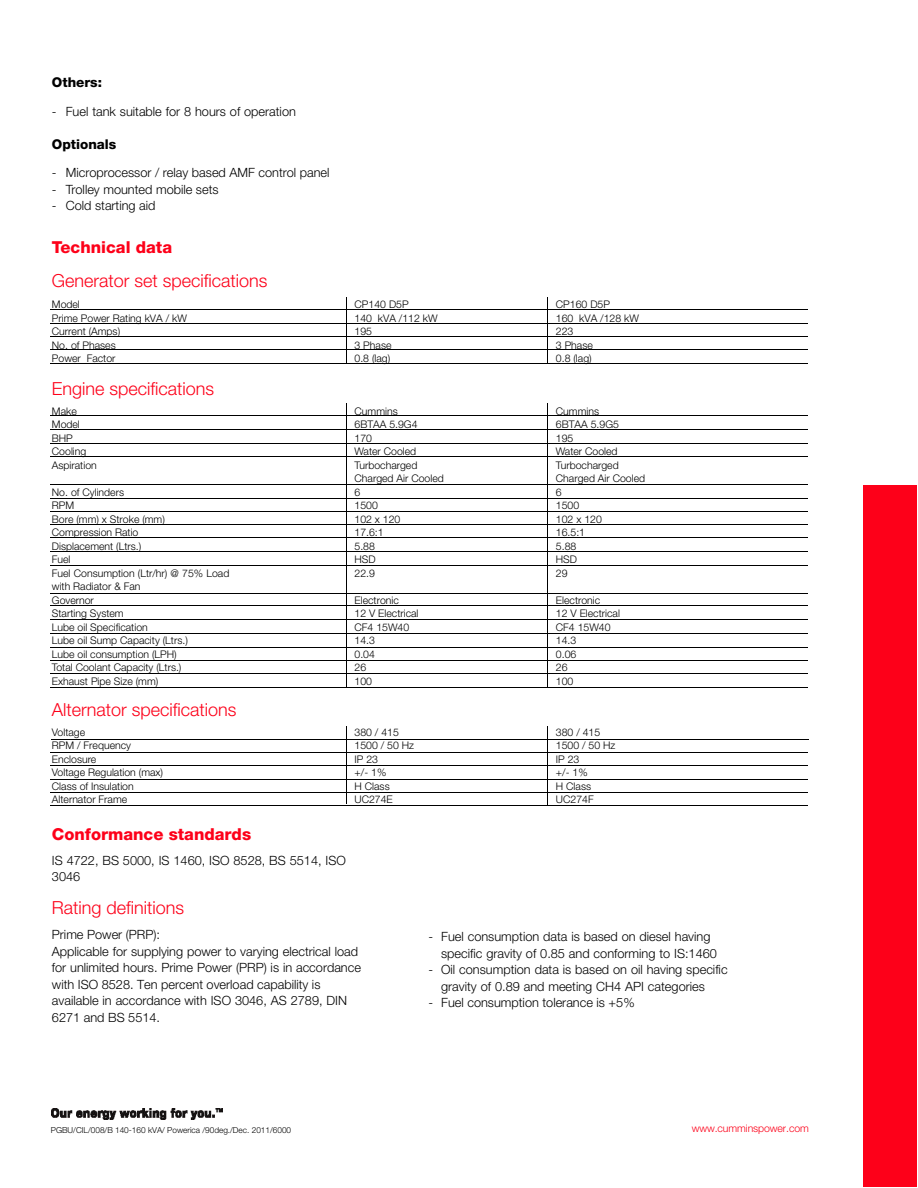
<style>
.page{position:relative;width:918px;height:1188px;background:#fff}
.page>*{position:absolute;margin:0;border:0;box-sizing:border-box;transform-origin:0 0}
.t1{font:300 18px "Helvetica Neue LT";color:#fd0019}
.t2{font:800 16.5px "Helvetica Neue LT";color:#fd0019}
.t3{font:800 13.5px "Helvetica Neue LT";color:#000}
.t4{font:300 12.75px/16.5px "Helvetica Neue LT";color:#000}
.t5{font:300 10.5px/13.5px "Helvetica Neue LT";color:#000}
.t6{font:300 10.5px "Helvetica Neue LT";letter-spacing:-.01em;color:#fd0019}
.t7{font:300 8.25px "Helvetica Neue LT";color:#000}
</style>
<div class="page">
<div style="left:863px;top:485px;width:54px;height:702px;background:#fd0019"></div>
<img style="left:51px;top:1109px;width:172px;height:10px">
<hr style="left:50px;top:309px;width:758px;height:1px;background:#000">
<hr style="left:346px;top:297px;width:1px;height:67px;background:#000">
<hr style="left:50px;top:323px;width:758px;height:1px;background:#000">
<hr style="left:50px;top:336px;width:758px;height:1px;background:#000">
<hr style="left:50px;top:350px;width:758px;height:1px;background:#000">
<hr style="left:346px;top:404px;width:1px;height:283px;background:#000">
<hr style="left:346px;top:726px;width:1px;height:78px;background:#000">
<hr style="left:50px;top:443px;width:758px;height:1px;background:#000">
<hr style="left:50px;top:456px;width:758px;height:1px;background:#000">
<hr style="left:50px;top:498px;width:758px;height:1px;background:#000">
<hr style="left:50px;top:687px;width:758px;height:1px;background:#000">
<hr style="left:50px;top:512px;width:758px;height:1px;background:#000">
<hr style="left:50px;top:484px;width:758px;height:1px;background:#000">
<hr style="left:50px;top:525px;width:758px;height:1px;background:#000">
<hr style="left:50px;top:537px;width:758px;height:1px;background:#000">
<hr style="left:50px;top:551px;width:758px;height:1px;background:#000">
<hr style="left:50px;top:565px;width:758px;height:1px;background:#000">
<hr style="left:50px;top:593px;width:758px;height:1px;background:#000">
<hr style="left:50px;top:606px;width:758px;height:1px;background:#000">
<hr style="left:50px;top:620px;width:758px;height:1px;background:#000">
<hr style="left:50px;top:633px;width:758px;height:1px;background:#000">
<hr style="left:50px;top:647px;width:758px;height:1px;background:#000">
<hr style="left:50px;top:660px;width:758px;height:1px;background:#000">
<hr style="left:50px;top:673px;width:758px;height:1px;background:#000">
<hr style="left:50px;top:765px;width:758px;height:1px;background:#000">
<hr style="left:50px;top:779px;width:758px;height:1px;background:#000">
<hr style="left:50px;top:792px;width:758px;height:1px;background:#000">
<hr style="left:50px;top:805px;width:758px;height:1px;background:#000">
<hr style="left:50px;top:752px;width:758px;height:1px;background:#000">
<hr style="left:548px;top:298px;width:1px;height:66px;background:#000">
<hr style="left:547px;top:404px;width:1px;height:284px;background:#000">
<hr style="left:547px;top:726px;width:1px;height:78px;background:#000">
<hr style="left:50px;top:416px;width:758px;height:1px;background:#000">
<hr style="left:50px;top:429px;width:758px;height:1px;background:#000">
<hr style="left:50px;top:363px;width:758px;height:1px;background:#000">
<hr style="left:51px;top:739px;width:757px;height:1px;background:#000">
<p class="t3" style="left:52px;top:78px;width:52px">Others:</p>
<p class="t4" style="left:52px;top:104px;width:246px">- Fuel tank suitable for 8 hours of operation</p>
<p class="t3" style="left:52px;top:139px;width:66px">Optionals</p>
<p class="t4" style="left:52px;top:166px;width:279px">- Microprocessor / relay based AMF control panel</p>
<p class="t4" style="left:52px;top:182px;width:168px">- Trolley mounted mobile sets</p>
<p class="t4" style="left:52px;top:199px;width:105px">- Cold starting aid</p>
<h2 class="t2" style="left:52px;top:241px;width:122px">Technical data</h2>
<h1 class="t1" style="left:52px;top:274px;width:217px">Generator set specifications</h1>
<p class="t5" style="left:52px;top:299px;width:30px">Model</p>
<p class="t5" style="left:355px;top:299px;width:56px">CP140 D5P</p>
<p class="t5" style="left:556px;top:299px;width:56px">CP160 D5P</p>
<p class="t5" style="left:52px;top:312px;width:136px">Prime Power Rating kVA / kW</p>
<p class="t5" style="left:355px;top:312px;width:85px">140 kVA /112 kW</p>
<p class="t5" style="left:556px;top:312px;width:85px">160 kVA /128 kW</p>
<p class="t5" style="left:52px;top:326px;width:70px">Current (Amps)</p>
<p class="t5" style="left:355px;top:326px;width:19px">195</p>
<p class="t5" style="left:556px;top:326px;width:19px">223</p>
<p class="t5" style="left:52px;top:339px;width:65px">No. of Phases</p>
<p class="t5" style="left:355px;top:339px;width:38px">3 Phase</p>
<p class="t5" style="left:556px;top:339px;width:38px">3 Phase</p>
<p class="t5" style="left:52px;top:353px;width:65px">Power Factor</p>
<p class="t5" style="left:355px;top:353px;width:37px">0.8 (lag)</p>
<p class="t5" style="left:556px;top:353px;width:37px">0.8 (lag)</p>
<h1 class="t1" style="left:52px;top:382px;width:164px">Engine specifications</h1>
<p class="t5" style="left:52px;top:405px;width:26px">Make</p>
<p class="t5" style="left:355px;top:405px;width:45px">Cummins</p>
<p class="t5" style="left:556px;top:405px;width:45px">Cummins</p>
<p class="t5" style="left:52px;top:419px;width:30px">Model</p>
<p class="t5" style="left:355px;top:419px;width:65px">6BTAA 5.9G4</p>
<p class="t5" style="left:556px;top:419px;width:65px">6BTAA 5.9G5</p>
<p class="t5" style="left:52px;top:432px;width:23px">BHP</p>
<p class="t5" style="left:355px;top:432px;width:19px">170</p>
<p class="t5" style="left:556px;top:432px;width:19px">195</p>
<p class="t5" style="left:52px;top:446px;width:36px">Cooling</p>
<p class="t5" style="left:355px;top:446px;width:63px">Water Cooled</p>
<p class="t5" style="left:556px;top:446px;width:63px">Water Cooled</p>
<p class="t5" style="left:52px;top:459px;width:46px">Aspiration</p>
<p class="t5" style="left:355px;top:459px;width:64px">Turbocharged</p>
<p class="t5" style="left:556px;top:459px;width:64px">Turbocharged</p>
<p class="t5" style="left:355px;top:473px;width:91px">Charged Air Cooled</p>
<p class="t5" style="left:556px;top:473px;width:91px">Charged Air Cooled</p>
<p class="t5" style="left:52px;top:486px;width:74px">No. of Cylinders</p>
<p class="t5" style="left:355px;top:486px;width:7px">6</p>
<p class="t5" style="left:556px;top:486px;width:7px">6</p>
<p class="t5" style="left:52px;top:500px;width:24px">RPM</p>
<p class="t5" style="left:355px;top:500px;width:25px">1500</p>
<p class="t5" style="left:556px;top:500px;width:25px">1500</p>
<p class="t5" style="left:52px;top:513px;width:115px">Bore (mm) x Stroke (mm)</p>
<p class="t5" style="left:355px;top:513px;width:47px">102 x 120</p>
<p class="t5" style="left:556px;top:513px;width:47px">102 x 120</p>
<p class="t5" style="left:52px;top:527px;width:88px">Compression Ratio</p>
<p class="t5" style="left:355px;top:527px;width:31px">17.6:1</p>
<p class="t5" style="left:556px;top:527px;width:31px">16.5:1</p>
<p class="t5" style="left:52px;top:540px;width:91px">Displacement (Ltrs.)</p>
<p class="t5" style="left:355px;top:540px;width:22px">5.88</p>
<p class="t5" style="left:556px;top:540px;width:22px">5.88</p>
<p class="t5" style="left:52px;top:554px;width:20px">Fuel</p>
<p class="t5" style="left:355px;top:554px;width:23px">HSD</p>
<p class="t5" style="left:556px;top:554px;width:23px">HSD</p>
<p class="t5" style="left:52px;top:567px;width:179px">Fuel Consumption (Ltr/hr) @ 75% Load</p>
<p class="t5" style="left:355px;top:567px;width:22px">22.9</p>
<p class="t5" style="left:556px;top:567px;width:13px">29</p>
<p class="t5" style="left:52px;top:581px;width:90px">with Radiator &amp; Fan<br>Governor</p>
<p class="t5" style="left:355px;top:594px;width:46px">Electronic</p>
<p class="t5" style="left:556px;top:594px;width:46px">Electronic</p>
<p class="t5" style="left:52px;top:608px;width:73px">Starting System</p>
<p class="t5" style="left:355px;top:608px;width:66px">12 V Electrical</p>
<p class="t5" style="left:556px;top:608px;width:66px">12 V Electrical</p>
<p class="t5" style="left:52px;top:621px;width:97px">Lube oil Specification</p>
<p class="t5" style="left:355px;top:621px;width:56px">CF4 15W40</p>
<p class="t5" style="left:556px;top:621px;width:56px">CF4 15W40</p>
<p class="t5" style="left:52px;top:635px;width:137px">Lube oil Sump Capacity (Ltrs.)</p>
<p class="t5" style="left:355px;top:635px;width:22px">14.3</p>
<p class="t5" style="left:556px;top:635px;width:22px">14.3</p>
<p class="t5" style="left:52px;top:648px;width:126px">Lube oil consumption (LPH)</p>
<p class="t5" style="left:355px;top:648px;width:22px">0.04</p>
<p class="t5" style="left:556px;top:648px;width:22px">0.06</p>
<p class="t5" style="left:52px;top:662px;width:131px">Total Coolant Capacity (Ltrs.)</p>
<p class="t5" style="left:355px;top:662px;width:13px">26</p>
<p class="t5" style="left:556px;top:662px;width:13px">26</p>
<p class="t5" style="left:52px;top:675px;width:108px">Exhaust Pipe Size (mm)</p>
<p class="t5" style="left:355px;top:675px;width:19px">100</p>
<p class="t5" style="left:556px;top:675px;width:19px">100</p>
<h1 class="t1" style="left:52px;top:703px;width:186px">Alternator specifications</h1>
<p class="t5" style="left:52px;top:726px;width:35px">Voltage</p>
<p class="t5" style="left:355px;top:726px;width:46px">380 / 415</p>
<p class="t5" style="left:556px;top:726px;width:46px">380 / 415</p>
<p class="t5" style="left:52px;top:740px;width:81px">RPM / Frequency</p>
<p class="t5" style="left:355px;top:740px;width:61px">1500 / 50 Hz</p>
<p class="t5" style="left:556px;top:740px;width:61px">1500 / 50 Hz</p>
<p class="t5" style="left:52px;top:753px;width:46px">Enclosure</p>
<p class="t5" style="left:355px;top:753px;width:25px">IP 23</p>
<p class="t5" style="left:556px;top:753px;width:25px">IP 23</p>
<p class="t5" style="left:52px;top:767px;width:113px">Voltage Regulation (max)</p>
<p class="t5" style="left:355px;top:767px;width:33px">+/- 1%</p>
<p class="t5" style="left:556px;top:767px;width:33px">+/- 1%</p>
<p class="t5" style="left:52px;top:780px;width:83px">Class of Insulation</p>
<p class="t5" style="left:355px;top:780px;width:37px">H Class</p>
<p class="t5" style="left:556px;top:780px;width:37px">H Class</p>
<p class="t5" style="left:52px;top:794px;width:77px">Alternator Frame</p>
<p class="t5" style="left:355px;top:794px;width:40px">UC274E</p>
<p class="t5" style="left:556px;top:794px;width:39px">UC274F</p>
<h2 class="t2" style="left:52px;top:828px;width:201px">Conformance standards</h2>
<p class="t4" style="left:52px;top:853px;width:295px">IS 4722, BS 5000, IS 1460, ISO 8528, BS 5514, ISO<br>3046</p>
<h1 class="t1" style="left:52px;top:901px;width:134px">Rating definitions</h1>
<p class="t4" style="left:52px;top:927px;width:311px">Prime Power (PRP):<br>Applicable for supplying power to varying electrical load for unlimited hours. Prime Power (PRP) is in accordance with ISO 8528. Ten percent overload capability is available in accordance with ISO 3046, AS 2789, DIN 6271 and BS 5514.</p>
<p class="t4" style="left:441px;top:930px;width:277px;text-indent:-13px">- Fuel consumption data is based on diesel having specific gravity of 0.85 and conforming to IS:1460</p>
<p class="t4" style="left:441px;top:963px;width:288px;text-indent:-13px">- Oil consumption data is based on oil having specific gravity of 0.89 and meeting CH4 API categories</p>
<p class="t4" style="left:428px;top:996px;width:208px">- Fuel consumption tolerance is +5%</p>
<p class="t7" style="left:51px;top:1127px;width:242px">PGBU/CIL/008/B 140-160 kVA/ Powerica /90deg./Dec. 2011/6000</p>
<p class="t6" style="left:692px;top:1124px;width:119px">www.cumminspower.com</p>
</div>
